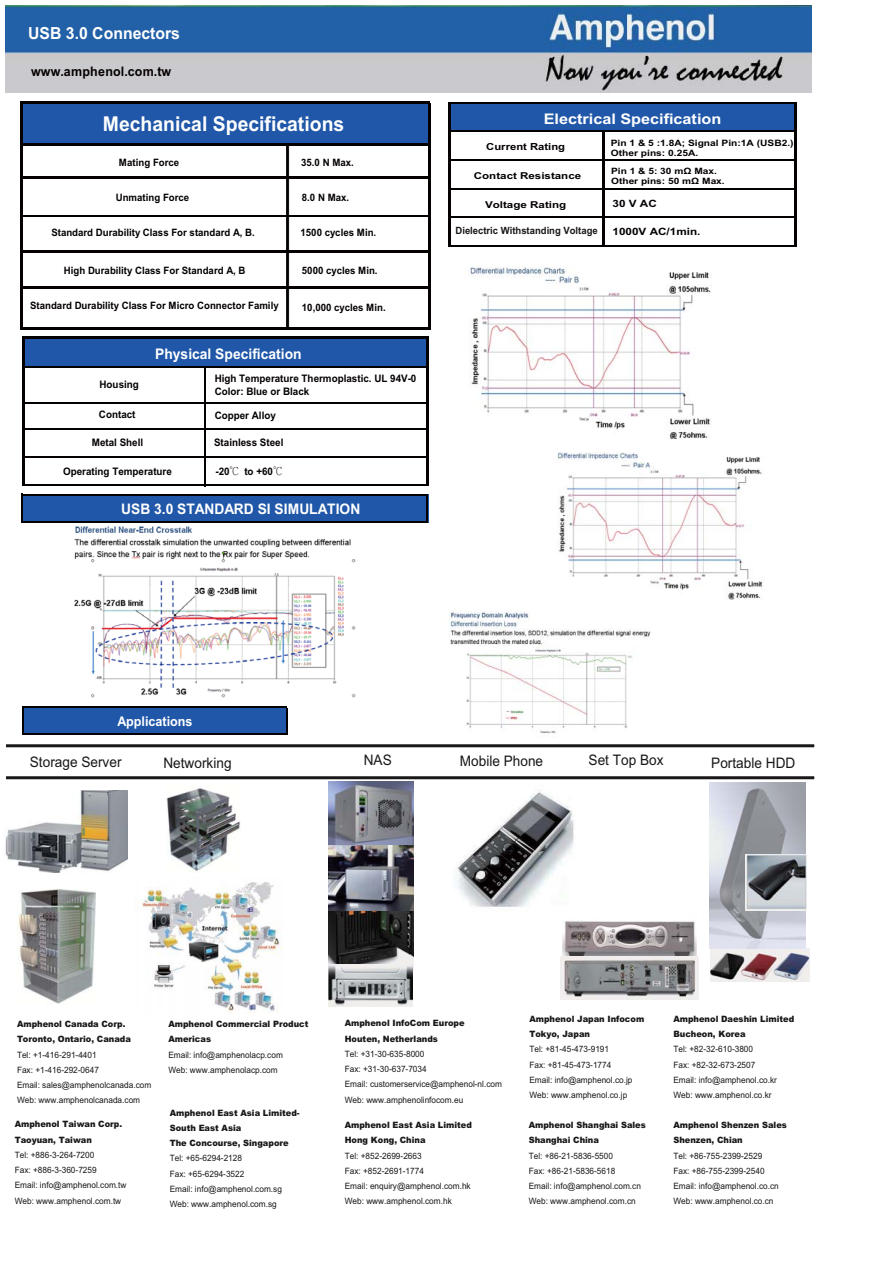
<style>
.page{position:relative;width:893px;height:1263px;background:#fff}
.page>*{position:absolute;margin:0;border:0;box-sizing:border-box;transform-origin:0 0}
.t1{font:700 20.4px "Arial";color:#fff;scale:.95 1}
.t2{font:700 16.65px "Arial";color:#fff;scale:.95 1}
.t3{font:700 14.7px "Arial";color:#fff;scale:1.11 1}
.t4{font:14.55px "Arial";color:#191718;scale:.94 1}
.t5{font:700 14.55px "Arial";color:#fff;scale:.95 1}
.t6{font:700 13.35px "Arial";color:#fff;scale:.94 1}
.t7{font:700 13.2px "Arial";letter-spacing:.02em;color:#050000;scale:.95 1}
.t8{font:700 10.35px/12.5px "Arial";color:#050000;scale:.95 1}
.t9{font:700 10.2px "Arial";color:#050000;scale:.95 1}
.t10{font:700 10.05px "Arial";color:#191718;scale:.95 1}
.t11{font:700 10.05px "Arial";color:#050000;scale:1.16 1}
.t12{font:700 9.75px "Arial";color:#050000;scale:1.15 1}
.t13{font:700 9.45px "Arial";color:#050000;scale:1.22 1}
.t14{font:700 8.85px/10.5px "Arial";color:#050000;scale:1.16 1}
.t15{font:8.7px/15.3px "Arial";color:#191718;scale:.95 1}
.t16{font:900 8.7px/15.3px "Arial";color:#191718;scale:.95 1}
.t17{font:700 8.7px/10.5px "Arial";color:#050000;scale:1.16 1}
.s1{font-family:"Adobe Ming Std Light E Ten B5 H";font-weight:400}
</style>
<div class="page">
<img style="left:5px;top:6px;width:806px;height:86px">
<div style="left:450px;top:104px;width:344px;height:27px;background:#2057a8"></div>
<hr style="left:448px;top:102px;width:3px;height:145px;background:#050000">
<hr style="left:602px;top:132px;width:2px;height:115px;background:#050000">
<hr style="left:795px;top:104px;width:2px;height:142px;background:#050000">
<hr style="left:451px;top:102px;width:346px;height:2px;background:#050000">
<hr style="left:451px;top:130px;width:344px;height:2px;background:#050000">
<hr style="left:451px;top:159px;width:344px;height:2px;background:#050000">
<hr style="left:451px;top:188px;width:344px;height:2px;background:#050000">
<hr style="left:451px;top:216px;width:344px;height:2px;background:#050000">
<hr style="left:448px;top:245px;width:348px;height:2px;background:#050000">
<div style="left:22px;top:706px;width:265px;height:28px;background:#2057a8"></div>
<hr style="left:22px;top:706px;width:2px;height:28px;background:#050000">
<svg style="left:286px;top:708px;width:1px;height:25px"></svg>
<hr style="left:24px;top:706px;width:263px;height:2px;background:#050000">
<hr style="left:24px;top:733px;width:263px;height:1px;background:#050000">
<hr style="left:6px;top:744px;width:808px;height:3px;background:#191718">
<hr style="left:6px;top:776px;width:808px;height:3px;background:#191718">
<img style="left:562px;top:920px;width:134px;height:36px">
<img style="left:560px;top:956px;width:138px;height:43px">
<div style="left:23px;top:338px;width:404px;height:29px;background:#2057a8"></div>
<hr style="left:22px;top:336px;width:3px;height:150px;background:#050000">
<hr style="left:204px;top:367px;width:2px;height:119px;background:#050000">
<hr style="left:426px;top:339px;width:3px;height:146px;background:#050000">
<hr style="left:25px;top:336px;width:404px;height:3px;background:#050000">
<hr style="left:25px;top:366px;width:401px;height:2px;background:#050000">
<hr style="left:25px;top:402px;width:401px;height:2px;background:#050000">
<hr style="left:25px;top:428px;width:401px;height:2px;background:#050000">
<hr style="left:25px;top:456px;width:401px;height:2px;background:#050000">
<hr style="left:25px;top:484px;width:404px;height:2px;background:#050000">
<img style="left:5px;top:791px;width:123px;height:82px">
<img style="left:167px;top:786px;width:73px;height:87px">
<img style="left:454px;top:790px;width:120px;height:117px">
<div style="left:21px;top:101px;width:407px;height:43px;background:#2057a8"></div>
<hr style="left:20px;top:101px;width:3px;height:228px;background:#050000">
<hr style="left:428px;top:104px;width:2px;height:226px;background:#050000">
<div style="left:286px;top:146px;width:3px;height:183px;border:1px solid #191718"></div>
<hr style="left:23px;top:101px;width:407px;height:3px;background:#050000">
<hr style="left:23px;top:143px;width:406px;height:3px;background:#050000">
<hr style="left:23px;top:176px;width:406px;height:3px;background:#050000">
<hr style="left:23px;top:215px;width:407px;height:2px;background:#050000">
<hr style="left:23px;top:250px;width:406px;height:2px;background:#050000">
<hr style="left:23px;top:286px;width:407px;height:3px;background:#050000">
<hr style="left:23px;top:327px;width:406px;height:2px;background:#050000">
<div style="left:22px;top:494px;width:407px;height:28px;background:#2057a8"></div>
<svg style="left:22px;top:494px;width:1px;height:29px"></svg>
<hr style="left:426px;top:496px;width:2px;height:27px;background:#050000">
<hr style="left:23px;top:494px;width:405px;height:2px;background:#050000">
<hr style="left:23px;top:521px;width:405px;height:2px;background:#050000">
<img style="left:74px;top:526px;width:282px;height:171px">
<img style="left:470px;top:267px;width:241px;height:172px">
<img style="left:557px;top:452px;width:206px;height:148px">
<img style="left:449px;top:612px;width:202px;height:122px">
<img style="left:142px;top:882px;width:140px;height:132px">
<img style="left:17px;top:889px;width:79px;height:115px">
<img style="left:328px;top:781px;width:85px;height:183px">
<img style="left:328px;top:964px;width:85px;height:43px">
<img style="left:710px;top:949px;width:99px;height:32px">
<img style="left:709px;top:783px;width:96px;height:166px">
<img style="left:745px;top:855px;width:62px;height:55px">
<h2 class="t2" style="left:28px;top:27px;width:161px">USB 3.0 Connectors</h2>
<h3 class="t7" style="left:31px;top:67px;width:149px">www.amphenol.com.tw</h3>
<h1 class="t1" style="left:103px;top:117px;width:256px">Mechanical Specifications</h1>
<p class="t9" style="left:119px;top:158px;width:65px">Mating Force</p>
<p class="t9" style="left:116px;top:193px;width:79px">Unmating Force</p>
<p class="t9" style="left:51px;top:229px;width:216px">Standard Durability Class For standard A, B.</p>
<p class="t9" style="left:64px;top:266px;width:192px">High Durability Class For Standard A, B</p>
<p class="t9" style="left:302px;top:267px;width:81px">5000 cycles Min.</p>
<p class="t9" style="left:30px;top:302px;width:263px">Standard Durability Class For Micro Connector Family</p>
<p class="t9" style="left:302px;top:303px;width:90px">10,000 cycles Min.</p>
<p class="t9" style="left:301px;top:158px;width:57px">35.0 N Max.</p>
<p class="t9" style="left:302px;top:194px;width:51px">8.0 N Max.</p>
<p class="t9" style="left:301px;top:229px;width:81px">1500 cycles Min.</p>
<h3 class="t5" style="left:155px;top:348px;width:156px">Physical Specification</h3>
<p class="t8" style="left:100px;top:379px;width:43px">Housing</p>
<p class="t8" style="left:215px;top:373px;width:214px">High Temperature Thermoplastic. UL 94V-0<br>Color: Blue or Black</p>
<p class="t8" style="left:99px;top:410px;width:40px">Contact</p>
<p class="t8" style="left:215px;top:410px;width:66px">Copper Alloy</p>
<p class="t8" style="left:92px;top:437px;width:56px">Metal Shell</p>
<p class="t8" style="left:214px;top:437px;width:75px">Stainless Steel</p>
<p class="t8" style="left:63px;top:466px;width:116px">Operating Temperature</p>
<p class="t8" style="left:215px;top:466px;width:73px">-20<span class="s1">℃</span> to +60<span class="s1">℃</span></p>
<h3 class="t5" style="left:121px;top:503px;width:253px">USB 3.0 STANDARD SI SIMULATION</h3>
<h3 class="t3" style="left:544px;top:113px;width:161px">Electrical Specification</h3>
<p class="t12" style="left:486px;top:143px;width:70px">Current Rating</p>
<p class="t14" style="left:611px;top:138px;width:159px">Pin 1 &amp; 5 :1.8A; Signal Pin:1A (USB2.)<br>Other pins: 0.25A.</p>
<p class="t13" style="left:474px;top:172px;width:89px">Contact Resistance</p>
<p class="t17" style="left:611px;top:166px;width:99px">Pin 1 &amp; 5: 30 mΩ Max.<br>Other pins: 50 mΩ Max.</p>
<p class="t13" style="left:485px;top:201px;width:68px">Voltage Rating</p>
<p class="t11" style="left:612px;top:200px;width:40px">30 V AC</p>
<p class="t11" style="left:612px;top:228px;width:77px">1000V AC/1min.</p>
<p class="t10" style="left:455px;top:227px;width:151px">Dielectric Withstanding Voltage</p>
<h3 class="t6" style="left:118px;top:716px;width:81px">Applications</h3>
<h3 class="t4" style="left:30px;top:756px;width:99px">Storage Server</h3>
<h3 class="t4" style="left:163px;top:757px;width:74px">Networking</h3>
<h3 class="t4" style="left:364px;top:755px;width:31px">NAS</h3>
<h3 class="t4" style="left:589px;top:755px;width:81px">Set Top Box</h3>
<h3 class="t4" style="left:460px;top:756px;width:90px">Mobile Phone</h3>
<h3 class="t4" style="left:711px;top:757px;width:91px">Portable HDD</h3>
<p class="t16" style="left:17px;top:1017px;width:121px">Amphenol Canada Corp.<br>Toronto, Ontario, Canada</p>
<p class="t15" style="left:17px;top:1048px;width:143px">Tel: +1-416-291-4401<br>Fax: +1-416-292-0647<br>Email: sales@amphenolcanada.com<br>Web: www.amphenolcanada.com</p>
<p class="t16" style="left:15px;top:1117px;width:115px">Amphenol Taiwan Corp.<br>Taoyuan, Taiwan</p>
<p class="t15" style="left:15px;top:1148px;width:119px">Tel: +886-3-264-7200<br>Fax: +886-3-360-7259<br>Email: info@amphenol.com.tw<br>Web: www.amphenol.com.tw</p>
<p class="t16" style="left:168px;top:1017px;width:149px">Amphenol Commercial Product<br>Americas</p>
<p class="t15" style="left:168px;top:1048px;width:122px">Email: info@amphenolacp.com<br>Web: www.amphenolacp.com</p>
<p class="t16" style="left:170px;top:1106px;width:138px">Amphenol East Asia Limited-<br>South East Asia<br>The Concourse, Singapore</p>
<p class="t15" style="left:170px;top:1152px;width:120px">Tel: +65-6294-2128<br>Fax: +65-6294-3522<br>Email: info@amphenol.com.sg<br>Web: www.amphenol.com.sg</p>
<p class="t16" style="left:345px;top:1016px;width:128px">Amphenol InfoCom Europe<br>Houten, Netherlands</p>
<p class="t15" style="left:345px;top:1047px;width:167px">Tel: +31-30-635-8000<br>Fax: +31-30-637-7034<br>Email: customerservice@amphenol-nl.com<br>Web: www.amphenolinfocom.eu</p>
<p class="t16" style="left:345px;top:1118px;width:135px">Amphenol East Asia Limited<br>Hong Kong, China</p>
<p class="t15" style="left:345px;top:1149px;width:134px">Tel: +852-2699-2663<br>Fax: +852-2691-1774<br>Email: enquiry@amphenol.com.hk<br>Web: www.amphenol.com.hk</p>
<p class="t16" style="left:529px;top:1012px;width:122px">Amphenol Japan Infocom<br>Tokyo, Japan</p>
<p class="t15" style="left:529px;top:1043px;width:110px">Tel: +81-45-473-9191<br>Fax: +81-45-473-1774<br>Email: info@amphenol.co.jp<br>Web: www.amphenol.co.jp</p>
<p class="t16" style="left:529px;top:1118px;width:125px">Amphenol Shanghai Sales<br>Shanghai China</p>
<p class="t15" style="left:529px;top:1149px;width:120px">Tel: +86-21-5836-5500<br>Fax: +86-21-5836-5618<br>Email: info@amphenol.com.cn<br>Web: www.amphenol.com.cn</p>
<p class="t16" style="left:673px;top:1012px;width:129px">Amphenol Daeshin Limited<br>Bucheon, Korea</p>
<p class="t15" style="left:673px;top:1043px;width:110px">Tel: +82-32-610-3800<br>Fax: +82-32-673-2507<br>Email: info@amphenol.co.kr<br>Web: www.amphenol.co.kr</p>
<p class="t16" style="left:673px;top:1118px;width:121px">Amphenol Shenzen Sales<br>Shenzen, Chian</p>
<p class="t15" style="left:673px;top:1149px;width:112px">Tel: +86-755-2399-2529<br>Fax: +86-755-2399-2540<br>Email: info@amphenol.co.cn<br>Web: www.amphenol.co.cn</p>
</div>
